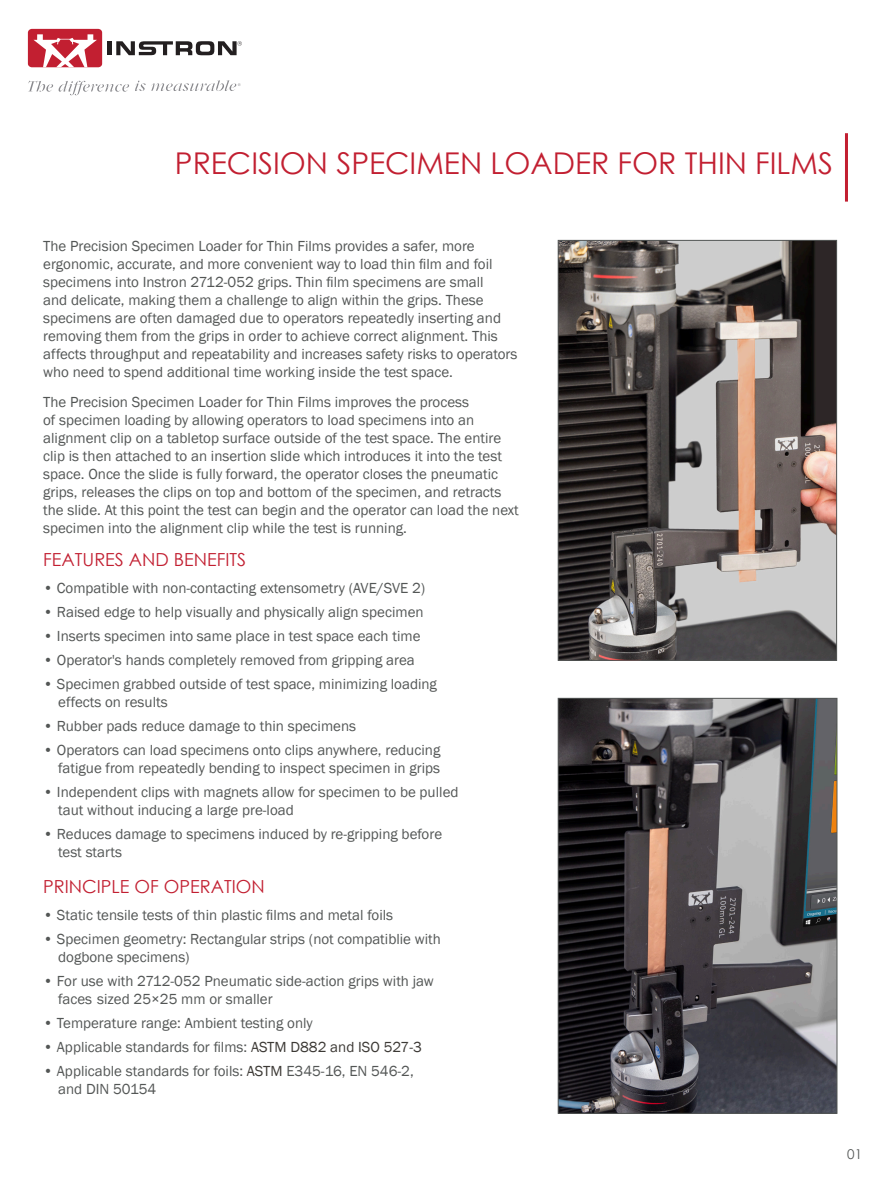
<style>
.page{position:relative;width:891px;height:1188px;background:#fff}
.page>*{position:absolute;margin:0;border:0;box-sizing:border-box;transform-origin:0 0}
.t1{font:30px "Century Gothic";color:#c21f31}
.t2{font:18px "Century Gothic";color:#c21f31}
.POD_Body_Text{font:15px/18px "Franklin Gothic";color:#535655}
.t3{font:13.5px "Century Gothic";color:#535655}
.s1{color:#3c3935}
</style>
<div class="page">
<div style="left:28px;top:29px;width:74px;height:38px;background:#c21f31;border-radius:4px"></div>
<svg style="left:33px;top:34px;width:64px;height:33px"></svg>
<div style="left:107px;top:41px;width:5px;height:14px;background:#231f20"></div>
<svg style="left:116px;top:41px;width:126px;height:14px"></svg>
<svg style="left:28px;top:80px;width:213px;height:15px"></svg>
<hr style="left:845px;top:133px;width:3px;height:69px;background:#c21f31">
<img style="left:560px;top:700px;width:275px;height:412px">
<div style="left:558px;top:698px;width:279px;height:416px;border:1px solid #535655"></div>
<img style="left:560px;top:242px;width:275px;height:417px">
<div style="left:558px;top:240px;width:279px;height:421px;border:1px solid #535655"></div>
<p class="t1" style="left:175px;top:142px;width:660px">PRECISION SPECIMEN LOADER FOR THIN FILMS</p>
<p class="POD_Body_Text" style="left:43px;top:237px;width:476px">The Precision Specimen Loader for Thin Films provides a safer, more ergonomic, accurate, and more convenient way to load thin film and foil specimens into Instron 2712-052 grips. Thin film specimens are small<br>and delicate, making them a challenge to align within the grips. These specimens are often damaged due to operators repeatedly inserting and removing them from the grips in order to achieve correct alignment. This affects throughput and repeatability and increases safety risks to operators who need to spend additional time working inside the test space.</p>
<p class="POD_Body_Text" style="left:43px;top:393px;width:477px">The Precision Specimen Loader for Thin Films improves the process<br>of specimen loading by allowing operators to load specimens into an alignment clip on a tabletop surface outside of the test space. The entire clip is then attached to an insertion slide which introduces it into the test space. Once the slide is fully forward, the operator closes the pneumatic grips, releases the clips on top and bottom of the specimen, and retracts the slide. At this point the test can begin and the operator can load the next specimen into the alignment clip while the test is running.</p>
<p class="t2" style="left:43px;top:547px;width:205px">FEATURES AND BENEFITS</p>
<p class="POD_Body_Text" style="left:43px;top:579px;width:384px">• Compatible with non-contacting extensometry (AVE/SVE 2)</p>
<p class="POD_Body_Text" style="left:43px;top:603px;width:382px">• Raised edge to help visually and physically align specimen</p>
<p class="POD_Body_Text" style="left:43px;top:627px;width:379px">• Inserts specimen into same place in test space each time</p>
<p class="POD_Body_Text" style="left:43px;top:651px;width:373px">• Operator's hands completely removed from gripping area</p>
<p class="POD_Body_Text" style="left:58px;top:675px;width:380px;text-indent:-15px">• Specimen grabbed outside of test space, minimizing loading effects on results</p>
<p class="POD_Body_Text" style="left:43px;top:717px;width:314px">• Rubber pads reduce damage to thin specimens</p>
<p class="POD_Body_Text" style="left:43px;top:741px;width:399px;text-align:right">• Operators can load specimens onto clips anywhere, reducing fatigue from repeatedly bending to inspect specimen in grips</p>
<p class="POD_Body_Text" style="left:58px;top:783px;width:402px;text-indent:-15px">• Independent clips with magnets allow for specimen to be pulled taut without inducing a large pre-load</p>
<p class="POD_Body_Text" style="left:58px;top:825px;width:386px;text-indent:-15px">• Reduces damage to specimens induced by re-gripping before test starts</p>
<p class="t2" style="left:43px;top:874px;width:223px">PRINCIPLE OF OPERATION</p>
<p class="POD_Body_Text" style="left:43px;top:906px;width:351px">• Static tensile tests of thin plastic films and metal foils</p>
<p class="POD_Body_Text" style="left:58px;top:930px;width:384px;text-indent:-15px">• Specimen geometry: Rectangular strips (not compatiblie with dogbone specimens)</p>
<p class="POD_Body_Text" style="left:58px;top:972px;width:377px;text-indent:-15px">• For use with 2712-052 Pneumatic side-action grips with jaw faces sized 25×25 mm or smaller</p>
<p class="POD_Body_Text" style="left:43px;top:1014px;width:271px">• Temperature range: Ambient testing only</p>
<p class="POD_Body_Text" style="left:43px;top:1038px;width:380px">• Applicable standards for films: <span class="s1">ASTM D882 and ISO 527-3</span></p>
<p class="POD_Body_Text" style="left:58px;top:1062px;width:357px;text-indent:-15px">• Applicable standards for foils: <span class="s1">ASTM</span> E345-16, EN 546-2, and DIN 50154</p>
<p class="t3" style="left:847px;top:1145px;width:16px">01</p>
</div>
